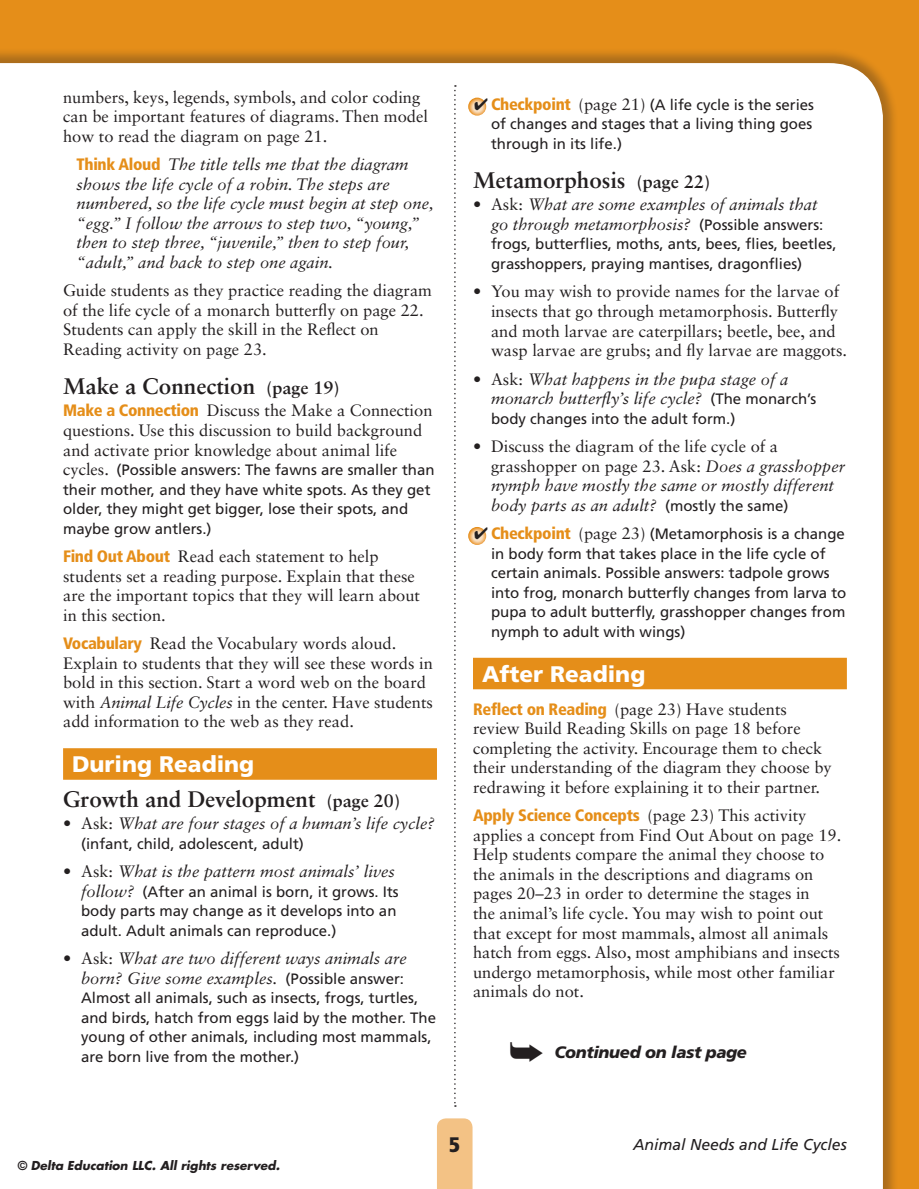
<style>
.page{position:relative;width:919px;height:1189px;background:#fff}
.page>*{position:absolute;margin:0;border:0;box-sizing:border-box;transform-origin:0 0}
.t1{font:700 22.5px "Sabon LT Std";color:#231f20}
.t2{font:900 22.5px "Frutiger LT Std";color:#fff}
.t3{font:900 condensed 21px "Frutiger LT Std";color:#231f20}
.t4{font:16.5px/19.5px "Sabon LT Std";color:#231f20}
.t5{font:italic 16.5px/19.5px "Sabon LT Std";color:#231f20}
.t6{font:900 condensed 16.5px "Frutiger LT Std";letter-spacing:-.02em;color:#e58e19}
.t7{font:italic 900 16.5px "Frutiger LT Std";letter-spacing:-.02em;color:#231f20}
.t8{font:italic 15.75px "Frutiger LT Std";color:#231f20}
.t9{font:15px/19.5px "Frutiger LT Std";color:#231f20}
.t10{font:italic 700 12px "Futura";color:#231f20}
.s1{font-family:"Frutiger LT Std";font-weight:900;font-style:normal;font-stretch:condensed;color:#e58e19}
.s2{font-size:18px}
.s3{font-family:"Frutiger LT Std";font-weight:900;font-stretch:condensed;color:#e58e19}
.s4{font-family:"Sabon LT Std";font-size:16.5px}
.s5{font-style:italic}
.s6{font-style:normal}
.s7{font-family:"Sabon LT Std";font-style:italic;font-size:16.5px}
.s8{font-family:"Frutiger LT Std";font-style:normal;font-size:15px}
.s9{font-weight:900;font-stretch:condensed;font-size:16.5px;color:#e58e19}
.s10{font-family:"Sabon LT Std";font-weight:400;font-stretch:normal;color:#231f20}
</style>
<div class="page">
<div style="left:0;top:0;width:918px;height:1188px;background:#e58e19"></div>
<div style="left:0;top:46px;width:918px;height:1142px;background:#231f20;opacity:.3"></div>
<div style="left:1px;top:63px;width:881px;height:1125px;background:#fff"></div>
<div style="left:437px;top:1118px;width:35px;height:70px;background:#f3c285"></div>
<svg style="left:454px;top:85px;width:1px;height:1021px"></svg>
<div style="left:63px;top:748px;width:374px;height:31px;background:#e58e19"></div>
<div style="left:473px;top:657px;width:373px;height:32px;background:#e58e19"></div>
<svg style="left:468px;top:98px;width:18px;height:18px"></svg>
<svg style="left:468px;top:527px;width:18px;height:18px"></svg>
<svg style="left:0;top:63px;width:1px;height:1125px"></svg>
<svg style="left:510px;top:1041px;width:32px;height:20px"></svg>
<p class="t4" style="left:63px;top:87px;width:366px">numbers, keys, legends, symbols, and color coding can be important features of diagrams. Then model how to read the diagram on page 21.</p>
<p class="t5" style="left:77px;top:155px;width:358px"><span class="s1">Think Aloud</span> The title tells me that the diagram shows the life cycle of a robin. The steps are numbered, so the life cycle must begin at step one, “egg.” I follow the arrows to step two, “young,” then to step three, “juvenile,” then to step four, “adult,” and back to step one again.</p>
<p class="t4" style="left:63px;top:280px;width:370px">Guide students as they practice reading the diagram of the life cycle of a monarch butterfly on page 22.<br>Students can apply the skill in the Reflect on Reading activity on page 23.</p>
<h1 class="t1" style="left:63px;top:372px;width:278px">Make a Connection <span class="s2">(page 19)</span></h1>
<p class="t4" style="left:63px;top:400px;width:371px"><span class="s3">Make a Connection</span> Discuss the Make a Connection questions. Use this discussion to build background and activate prior knowledge about animal life</p>
<p class="t9" style="left:63px;top:460px;width:373px"><span class="s4">cycles.</span> (Possible answers: The fawns are smaller than their mother, and they have white spots. As they get older, they might get bigger, lose their spots, and maybe grow antlers.)</p>
<p class="t4" style="left:63px;top:546px;width:358px"><span class="s3">Find Out About</span> Read each statement to help students set a reading purpose. Explain that these are the important topics that they will learn about in this section.</p>
<p class="t4" style="left:63px;top:633px;width:371px"><span class="s3">Vocabulary</span> Read the Vocabulary words aloud.<br>Explain to students that they will see these words in bold in this section. Start a word web on the board with <span class="s5">Animal Life Cycles</span> in the center. Have students add information to the web as they read.</p>
<h1 class="t2" style="left:72px;top:750px;width:184px">During Reading</h1>
<h1 class="t1" style="left:63px;top:784px;width:338px">Growth and Development <span class="s2">(page 20)</span></h1>
<p class="t5" style="left:63px;top:813px;width:373px"><span class="s6">• Ask:</span> What are four stages of a human’s life cycle?</p>
<p class="t9" style="left:81px;top:833px;width:224px">(infant, child, adolescent, adult)</p>
<p class="t5" style="left:63px;top:861px;width:333px"><span class="s6">• Ask:</span> What is the pattern most animals’ lives</p>
<p class="t9" style="left:81px;top:881px;width:319px"><span class="s7">follow?</span> (After an animal is born, it grows. Its body parts may change as it develops into an adult. Adult animals can reproduce.)</p>
<p class="t5" style="left:63px;top:948px;width:345px;text-align:right"><span class="s6">• Ask:</span> What are two different ways animals are born? Give some examples. <span class="s8">(Possible answer:</span></p>
<p class="t9" style="left:81px;top:988px;width:356px">Almost all animals, such as insects, frogs, turtles, and birds, hatch from eggs laid by the mother. The young of other animals, including most mammals, are born live from the mother.)</p>
<p class="t9" style="left:491px;top:95px;width:324px;text-indent:-17px">✔ <span class="s9">Checkpoint</span> <span class="s4">(page 21)</span> (A life cycle is the series of changes and stages that a living thing goes through in its life.)</p>
<h1 class="t1" style="left:473px;top:166px;width:238px">Metamorphosis <span class="s2">(page 22)</span></h1>
<p class="t5" style="left:491px;top:195px;width:334px;text-indent:-18px"><span class="s6">• Ask:</span> What are some examples of animals that go through metamorphosis? <span class="s8">(Possible answers:</span></p>
<p class="t9" style="left:491px;top:234px;width:347px">frogs, butterflies, moths, ants, bees, flies, beetles, grasshoppers, praying mantises, dragonflies)</p>
<p class="t4" style="left:491px;top:282px;width:357px;text-indent:-18px">• You may wish to provide names for the larvae of insects that go through metamorphosis. Butterfly and moth larvae are caterpillars; beetle, bee, and wasp larvae are grubs; and fly larvae are maggots.</p>
<p class="t5" style="left:491px;top:369px;width:327px;text-indent:-18px"><span class="s6">• Ask:</span> What happens in the pupa stage of a monarch butterfly’s life cycle? <span class="s8">(The monarch’s</span></p>
<p class="t9" style="left:491px;top:408px;width:246px">body changes into the adult form.)</p>
<p class="t5" style="left:491px;top:436px;width:355px;text-indent:-18px"><span class="s6">• Discuss the diagram of the life cycle of a grasshopper on page 23. Ask:</span> Does a grasshopper nymph have mostly the same or mostly different body parts as an adult? <span class="s8">(mostly the same)</span></p>
<p class="t9" style="left:491px;top:524px;width:357px;text-indent:-17px">✔ <span class="s9">Checkpoint</span> <span class="s4">(page 23)</span> (Metamorphosis is a change in body form that takes place in the life cycle of certain animals. Possible answers: tadpole grows into frog, monarch butterfly changes from larva to pupa to adult butterfly, grasshopper changes from nymph to adult with wings)</p>
<h1 class="t2" style="left:482px;top:660px;width:165px">After Reading</h1>
<p class="t4" style="left:473px;top:699px;width:360px"><span class="s3">Reflect on Reading</span> (page 23) Have students review Build Reading Skills on page 18 before completing the activity. Encourage them to check their understanding of the diagram they choose by redrawing it before explaining it to their partner.</p>
<p class="t6" style="left:473px;top:805px;width:335px">Apply Science Concepts <span class="s10">(page 23) This activity</span></p>
<p class="t4" style="left:473px;top:825px;width:369px">applies a concept from Find Out About on page 19.<br>Help students compare the animal they choose to the animals in the descriptions and diagrams on pages 20–23 in order to determine the stages in<br>the animal’s life cycle. You may wish to point out that except for most mammals, almost all animals hatch from eggs. Also, most amphibians and insects undergo metamorphosis, while most other familiar animals do not.</p>
<p class="t7" style="left:554px;top:1041px;width:194px">Continued on last page</p>
<p class="t10" style="left:18px;top:1156px;width:263px"><span class="s6">©</span> Delta Education LLC. All rights reserved.</p>
<p class="t3" style="left:449px;top:1131px;width:12px">5</p>
<p class="t8" style="left:632px;top:1135px;width:215px">Animal Needs and Life Cycles</p>
</div>
